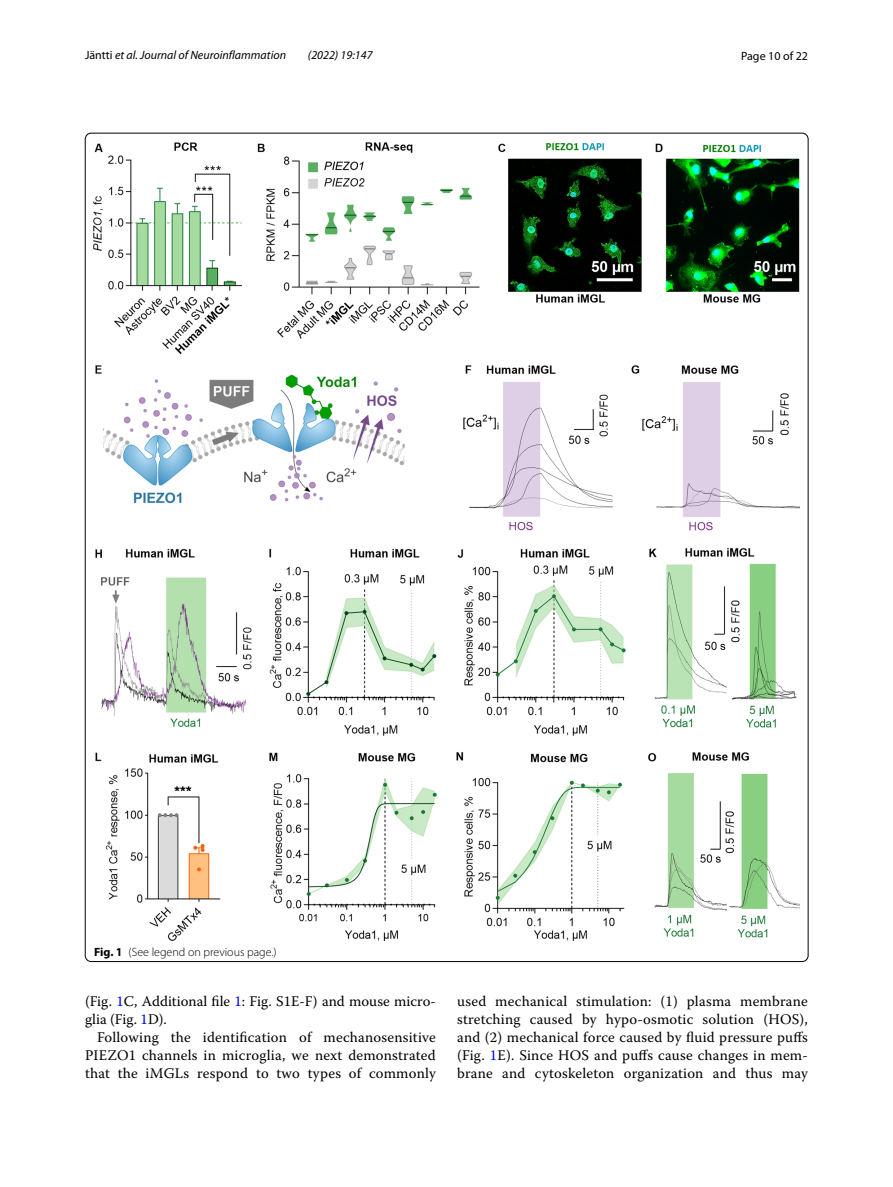
<style>
.page{position:relative;width:893px;height:1187px;background:#fff}
.page>*{position:absolute;margin:0;border:0;box-sizing:border-box;transform-origin:0 0}
.t1{font:14.7px/18px "Warnock Pro";letter-spacing:.015em;color:#000;text-align:justify}
.t2{font:italic 12px "Myriad Pro";color:#000}
.t3{font:300 12px "Myriad Pro";color:#000}
.t4{font:12px "Myriad Pro";color:#000}
.s1{font-style:normal}
.s2{font-weight:700}
.s3{color:#00f}
</style>
<div class="page">
<img style="left:94px;top:142px;width:706px;height:798px">
<p class="t2" style="left:85px;top:48px;width:203px"><span class="s1">Jäntti</span> et al. Journal of Neuroinflammation</p>
<p class="t2" style="left:308px;top:48px;width:66px">(2022) 19:147</p>
<p class="t4" style="left:741px;top:48px;width:68px">Page 10 of 22</p>
<p class="t3" style="left:94px;top:945px;width:184px"><span class="s2">Fig. 1</span> (See legend on previous page.)</p>
<p class="t1" style="left:85px;top:991px;width:352px">(Fig. <span class="s3">1</span>C, Additional file <span class="s3">1</span>: Fig. S1E-F) and mouse micro&shy;glia (Fig. <span class="s3">1</span>D).</p>
<p class="t1" style="left:85px;top:1027px;width:352px;text-indent:12px">Following the identification of mechanosensitive PIEZO1 channels in microglia, we next demonstrated that the iMGLs respond to two types of commonly</p>
<p class="t1" style="left:457px;top:991px;width:352px">used mechanical stimulation: (1) plasma membrane stretching caused by hypo-osmotic solution (HOS), and (2) mechanical force caused by fluid pressure puffs (Fig. <span class="s3">1</span>E). Since HOS and puffs cause changes in mem&shy;brane and cytoskeleton organization and thus may</p>
</div>
